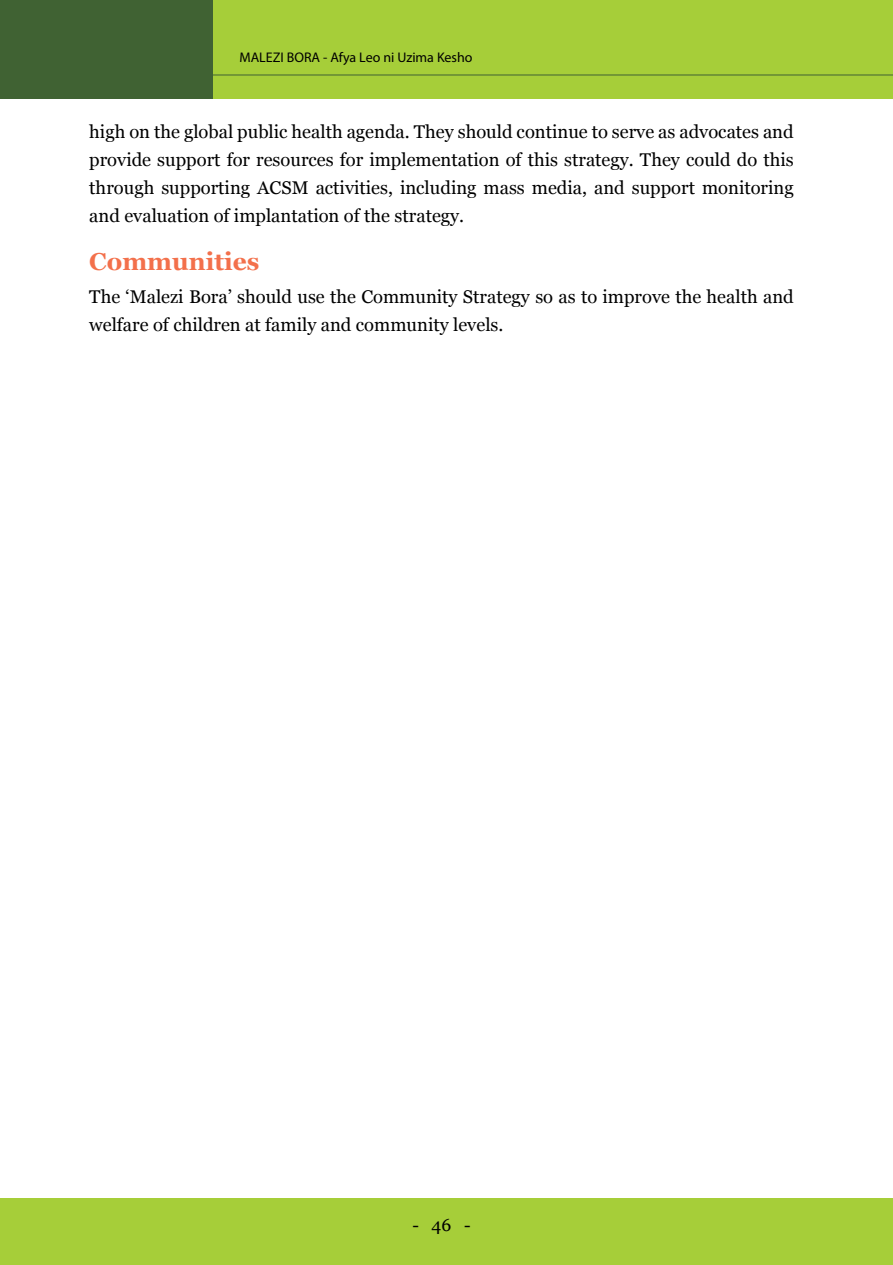
<style>
.page{position:relative;width:893px;height:1265px;background:#fff}
.page>*{position:absolute;margin:0;border:0;box-sizing:border-box;transform-origin:0 0}
.t1{font:700 24.5px "Georgia";color:#f3704b}
.t2{font:18.38px/28px "Georgia";color:#000;text-align:justify}
.t3{font:17.5px "Georgia";color:#000}
.t4{font:14px "Myriad Pro";color:#000}
</style>
<div class="page">
<div style="left:0;top:1198px;width:893px;height:67px;background:#a6ce39"></div>
<div style="left:0;top:0;width:213px;height:98px;background:#406233"></div>
<div style="left:213px;top:0;width:680px;height:98px;background:#a6ce39"></div>
<hr style="left:212px;top:75px;width:681px;height:1px;background:#406233">
<p class="t4" style="left:240px;top:49px;width:235px">MALEZI BORA - Afya Leo ni Uzima Kesho</p>
<p class="t2" style="left:89px;top:118px;width:706px">high on the global public health agenda. They should continue to serve as advocates and provide support for resources for implementation of this strategy. They could do this through supporting ACSM activities, including mass media, and support monitoring and evaluation of implantation of the strategy.</p>
<h1 class="t1" style="left:89px;top:247px;width:172px">Communities</h1>
<p class="t2" style="left:89px;top:282px;width:706px">The ‘Malezi Bora’ should use the Community Strategy so as to improve the health and welfare of children at family and community levels.</p>
<p class="t3" style="left:412px;top:1215px;width:60px">- 46 -</p>
</div>
